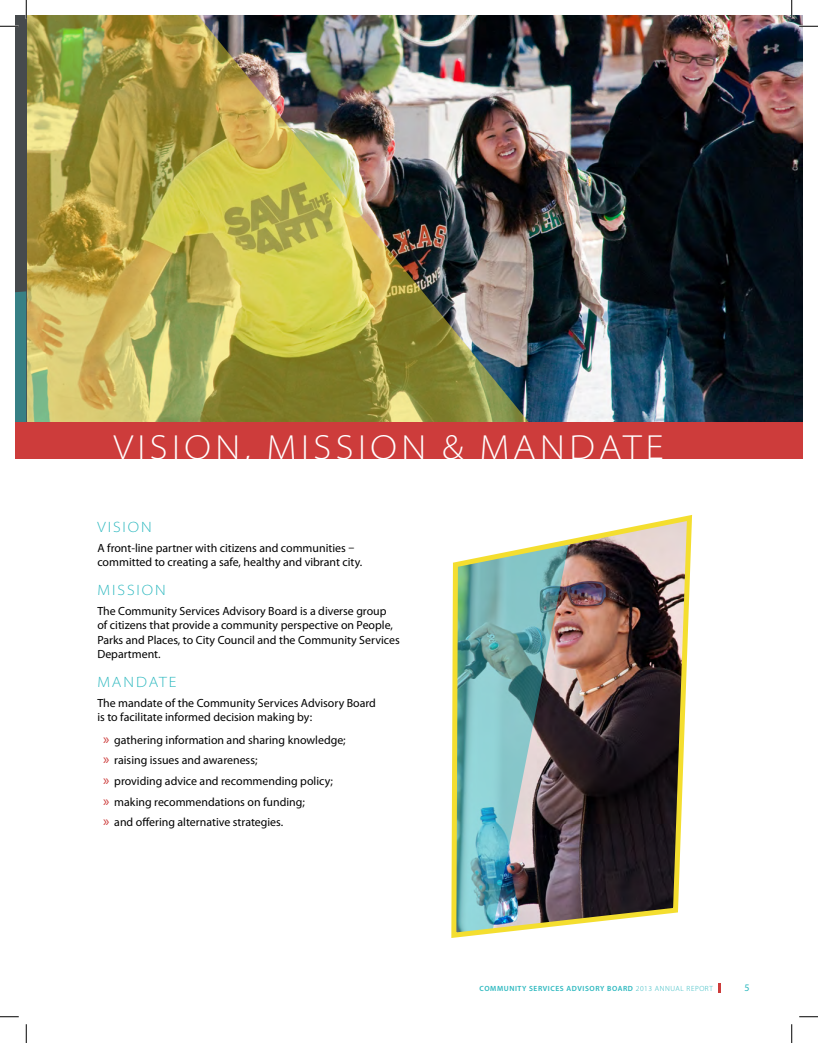
<style>
.page{position:relative;width:818px;height:1043px;background:#fff}
.page>*{position:absolute;margin:0;border:0;box-sizing:border-box;transform-origin:0 0}
.Level_1_Head{font:300 semi-expanded 35px "Myriad Pro";letter-spacing:.13em;color:#fff}
.blue_Caps_Header_3_N{font:300 semi-expanded 15px "Myriad Pro";letter-spacing:.13em;color:#29b7be}
.Main_Body_text{font:11.88px/14.4px "Myriad Pro";color:#000}
.t1{font:10px "Myriad Pro";color:#29b7be}
.t2{font:600 7.5px "Myriad Pro";letter-spacing:.075em;color:#29b7be}
.s1{font-size:15px;color:#cd3c3b}
.s2{font-weight:300}
</style>
<div class="page">
<svg style="left:718px;top:983px;width:2px;height:9px"></svg>
<img style="left:538px;top:15px;width:264px;height:407px">
<img style="left:26px;top:15px;width:512px;height:407px">
<div style="left:15px;top:15px;width:11px;height:276px;background:#464a4d"></div>
<svg style="left:15px;top:291px;width:11px;height:131px"></svg>
<div style="left:15px;top:422px;width:11px;height:37px;background:#cd3c3b"></div>
<div style="left:26px;top:422px;width:776px;height:37px;background:#cd3c3b"></div>
<img style="left:451px;top:515px;width:242px;height:423px">
<svg style="left:0;top:25px;width:19px;height:2px"></svg>
<svg style="left:799px;top:25px;width:19px;height:2px"></svg>
<svg style="left:0;top:1016px;width:19px;height:1px"></svg>
<svg style="left:799px;top:1016px;width:19px;height:1px"></svg>
<svg style="left:25px;top:0;width:2px;height:19px"></svg>
<svg style="left:25px;top:1024px;width:2px;height:18px"></svg>
<svg style="left:790px;top:0;width:2px;height:19px"></svg>
<svg style="left:791px;top:1024px;width:1px;height:18px"></svg>
<p class="Level_1_Head" style="left:114px;top:428px;width:551px">VISION, MISSION &amp; MANDATE</p>
<p class="blue_Caps_Header_3_N" style="left:97px;top:518px;width:56px">VISION</p>
<p class="Main_Body_text" style="left:97px;top:541px;width:266px">A front-line partner with citizens and communities – committed to creating a safe, healthy and vibrant city.</p>
<p class="blue_Caps_Header_3_N" style="left:97px;top:581px;width:70px">MISSION</p>
<p class="Main_Body_text" style="left:97px;top:604px;width:304px">The Community Services Advisory Board is a diverse group<br>of citizens that provide a community perspective on People, Parks and Places, to City Council and the Community Services Department.</p>
<p class="blue_Caps_Header_3_N" style="left:97px;top:673px;width:80px">MANDATE</p>
<p class="Main_Body_text" style="left:97px;top:696px;width:280px">The mandate of the Community Services Advisory Board is to facilitate informed decision making by:</p>
<p class="Main_Body_text" style="left:103px;top:732px;width:244px"><span class="s1">»</span> gathering information and sharing knowledge;</p>
<p class="Main_Body_text" style="left:103px;top:753px;width:156px"><span class="s1">»</span> raising issues and awareness;</p>
<p class="Main_Body_text" style="left:103px;top:774px;width:231px"><span class="s1">»</span> providing advice and recommending policy;</p>
<p class="Main_Body_text" style="left:103px;top:794px;width:203px"><span class="s1">»</span> making recommendations on funding;</p>
<p class="Main_Body_text" style="left:103px;top:815px;width:182px"><span class="s1">»</span> and offering alternative strategies.</p>
<p class="t2" style="left:479px;top:983px;width:235px">COMMUNITY SERVICES ADVISORY BOARD <span class="s2">2013 ANNUAL REPORT</span></p>
<p class="t1" style="left:744px;top:982px;width:7px">5</p>
</div>
